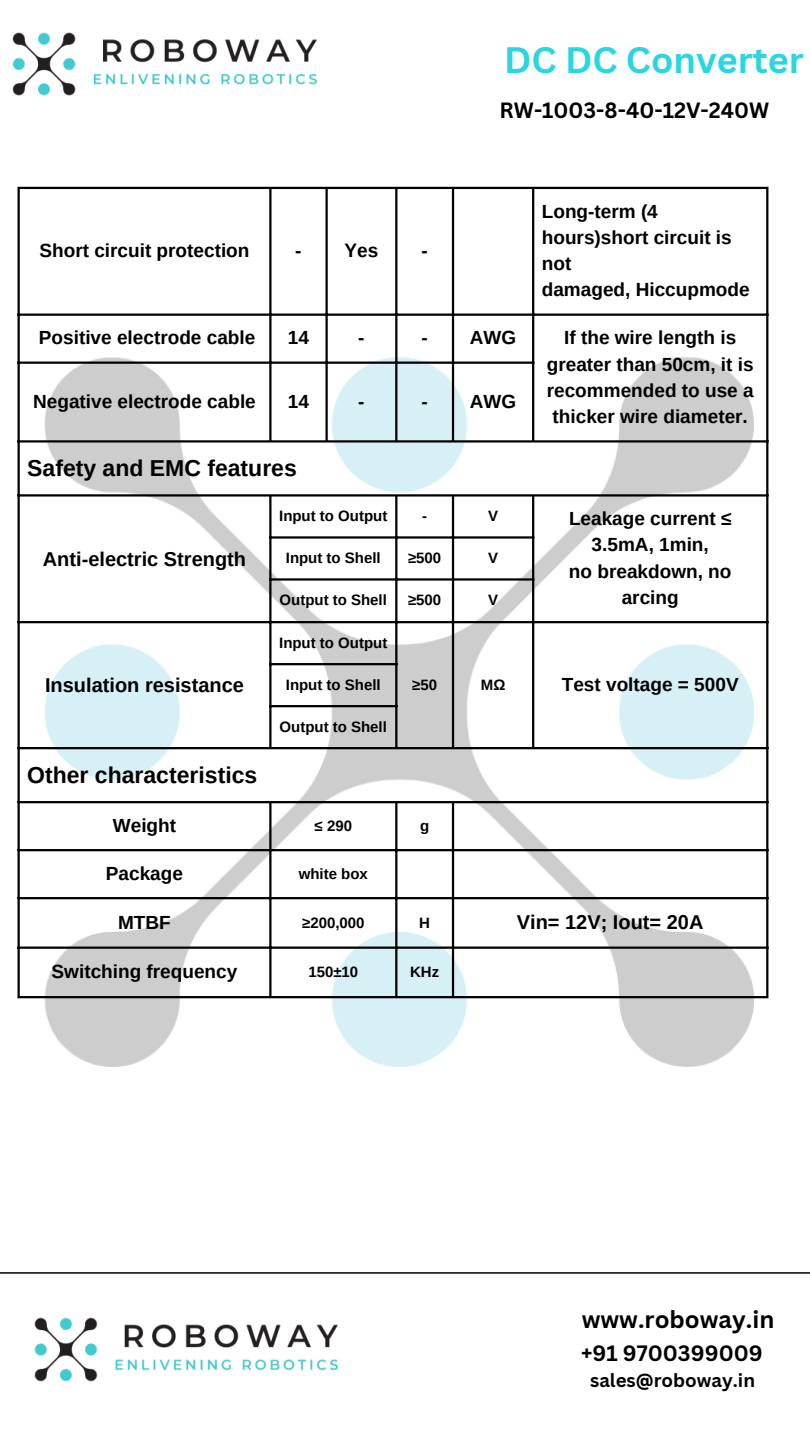
<style>
.page{position:relative;width:810px;height:1440px;background:#fff}
.page>*{position:absolute;margin:0;border:0;box-sizing:border-box;transform-origin:0 0}
.t1{font:700 35.8px "Canva Sans";color:#2ad6e0}
.t2{font:700 23.8px "Canva Sans";color:#000}
.t3{font:700 23px "Arimo";color:#000}
.t4{font:700 21.6px "Canva Sans";color:#000}
.t5{font:700 21.5px "Canva Sans";color:#000}
.t6{font:700 20px "Arimo";color:#000}
.t7{font:700 19px/26.2px "Arimo";color:#000;text-align:center}
.t8{font:700 18.6px "Canva Sans";color:#000}
.t9{font:700 15px "Arimo";color:#000}
</style>
<div class="page">
<img style="left:17px;top:205px;width:752px;height:862px">
<hr style="left:18px;top:189px;width:2px;height:807px;background:#000">
<hr style="left:269px;top:189px;width:3px;height:251px;background:#000">
<hr style="left:269px;top:497px;width:3px;height:250px;background:#000">
<hr style="left:269px;top:803px;width:3px;height:193px;background:#000">
<hr style="left:325px;top:189px;width:3px;height:251px;background:#000">
<hr style="left:395px;top:189px;width:2px;height:251px;background:#000">
<hr style="left:395px;top:497px;width:2px;height:250px;background:#000">
<hr style="left:395px;top:803px;width:2px;height:193px;background:#000">
<hr style="left:452px;top:189px;width:2px;height:251px;background:#000">
<hr style="left:452px;top:497px;width:2px;height:250px;background:#000">
<hr style="left:452px;top:803px;width:2px;height:193px;background:#000">
<hr style="left:532px;top:189px;width:2px;height:251px;background:#000">
<hr style="left:532px;top:497px;width:2px;height:250px;background:#000">
<hr style="left:766px;top:189px;width:2px;height:807px;background:#000">
<hr style="left:18px;top:187px;width:750px;height:2px;background:#000">
<hr style="left:18px;top:314px;width:750px;height:2px;background:#000">
<hr style="left:18px;top:362px;width:516px;height:2px;background:#000">
<hr style="left:18px;top:440px;width:750px;height:3px;background:#000">
<hr style="left:18px;top:494px;width:750px;height:3px;background:#000">
<hr style="left:269px;top:536px;width:265px;height:3px;background:#000">
<hr style="left:269px;top:578px;width:265px;height:3px;background:#000">
<hr style="left:18px;top:621px;width:750px;height:2px;background:#000">
<hr style="left:269px;top:663px;width:128px;height:2px;background:#000">
<hr style="left:269px;top:705px;width:128px;height:2px;background:#000">
<hr style="left:18px;top:747px;width:750px;height:2px;background:#000">
<hr style="left:18px;top:801px;width:750px;height:2px;background:#000">
<hr style="left:18px;top:849px;width:750px;height:2px;background:#000">
<hr style="left:18px;top:897px;width:750px;height:2px;background:#000">
<hr style="left:18px;top:947px;width:750px;height:2px;background:#000">
<hr style="left:18px;top:996px;width:750px;height:2px;background:#000">
<img style="left:13px;top:32px;width:304px;height:64px">
<hr style="left:0;top:1272px;width:810px;height:2px;background:#000">
<img style="left:34px;top:1317px;width:305px;height:65px">
<p class="t7" style="left:39px;top:238px;width:212px">Short circuit protection</p>
<h1 class="t7" style="left:295px;top:238px;width:8px">-</h1>
<p class="t7" style="left:345px;top:238px;width:35px">Yes</p>
<p class="t7" style="left:422px;top:238px;width:8px">-</p>
<p class="t1" style="left:504px;top:35px;width:301px">DC DC Converter</p>
<p class="t5" style="left:500px;top:95px;width:271px">RW-1003-8-40-12V-240W</p>
<p class="t7" style="left:542px;top:198px;width:191px;text-align:left">Long-term (4 hours)short circuit is not</p>
<p class="t7" style="left:542px;top:277px;width:209px">damaged, Hiccupmode</p>
<p class="t7" style="left:39px;top:325px;width:218px">Positive electrode cable</p>
<p class="t7" style="left:288px;top:325px;width:23px">14</p>
<p class="t7" style="left:358px;top:325px;width:8px">-</p>
<p class="t7" style="left:422px;top:325px;width:8px">-</p>
<p class="t7" style="left:470px;top:325px;width:48px">AWG</p>
<p class="t7" style="left:547px;top:325px;width:208px">If the wire length is greater than 50cm, it is</p>
<p class="t7" style="left:547px;top:377px;width:208px">recommended to use a thicker wire diameter.</p>
<p class="t7" style="left:33px;top:388px;width:224px">Negative electrode cable</p>
<p class="t7" style="left:288px;top:388px;width:23px">14</p>
<p class="t7" style="left:358px;top:388px;width:8px">-</p>
<p class="t7" style="left:422px;top:388px;width:8px">-</p>
<p class="t7" style="left:470px;top:388px;width:48px">AWG</p>
<p class="t3" style="left:27px;top:455px;width:271px">Safety and EMC features</p>
<p class="t6" style="left:43px;top:547px;width:205px">Anti-electric Strength</p>
<p class="t6" style="left:45px;top:673px;width:200px">Insulation resistance</p>
<p class="t9" style="left:279px;top:508px;width:110px">Input to Output</p>
<p class="t9" style="left:422px;top:508px;width:6px">-</p>
<p class="t9" style="left:488px;top:508px;width:11px">V</p>
<p class="t7" style="left:569px;top:505px;width:164px">Leakage current ≤<br>3.5mA, 1min,</p>
<p class="t7" style="left:569px;top:558px;width:164px">no breakdown, no arcing</p>
<p class="t9" style="left:286px;top:550px;width:96px">Input to Shell</p>
<p class="t9" style="left:408px;top:550px;width:35px">≥500</p>
<p class="t9" style="left:488px;top:550px;width:11px">V</p>
<p class="t9" style="left:280px;top:592px;width:109px">Output to Shell</p>
<p class="t9" style="left:408px;top:592px;width:35px">≥500</p>
<p class="t9" style="left:488px;top:592px;width:11px">V</p>
<p class="t9" style="left:279px;top:634px;width:110px">Input to Output</p>
<p class="t9" style="left:286px;top:676px;width:96px">Input to Shell</p>
<p class="t9" style="left:412px;top:676px;width:26px">≥50</p>
<p class="t9" style="left:481px;top:676px;width:26px">MΩ</p>
<p class="t7" style="left:562px;top:671px;width:178px">Test voltage = 500V</p>
<p class="t9" style="left:280px;top:718px;width:109px">Output to Shell</p>
<p class="t3" style="left:27px;top:762px;width:232px">Other characteristics</p>
<p class="t7" style="left:113px;top:812px;width:65px">Weight</p>
<p class="t9" style="left:315px;top:817px;width:39px">≤ 290</p>
<p class="t9" style="left:420px;top:817px;width:11px">g</p>
<p class="t7" style="left:106px;top:860px;width:79px">Package</p>
<p class="t9" style="left:299px;top:865px;width:71px">white box</p>
<p class="t7" style="left:118px;top:909px;width:54px">MTBF</p>
<p class="t9" style="left:302px;top:914px;width:64px">≥200,000</p>
<p class="t9" style="left:419px;top:914px;width:12px">H</p>
<p class="t6" style="left:517px;top:911px;width:188px">Vin= 12V; Iout= 20A</p>
<p class="t7" style="left:52px;top:958px;width:187px">Switching frequency</p>
<p class="t9" style="left:308px;top:964px;width:51px">150±10</p>
<p class="t9" style="left:410px;top:964px;width:31px">KHz</p>
<p class="t2" style="left:582px;top:1303px;width:194px">www.roboway.in</p>
<p class="t4" style="left:581px;top:1337px;width:183px">+91 9700399009</p>
<p class="t8" style="left:590px;top:1367px;width:166px">sales@roboway.in</p>
</div>
